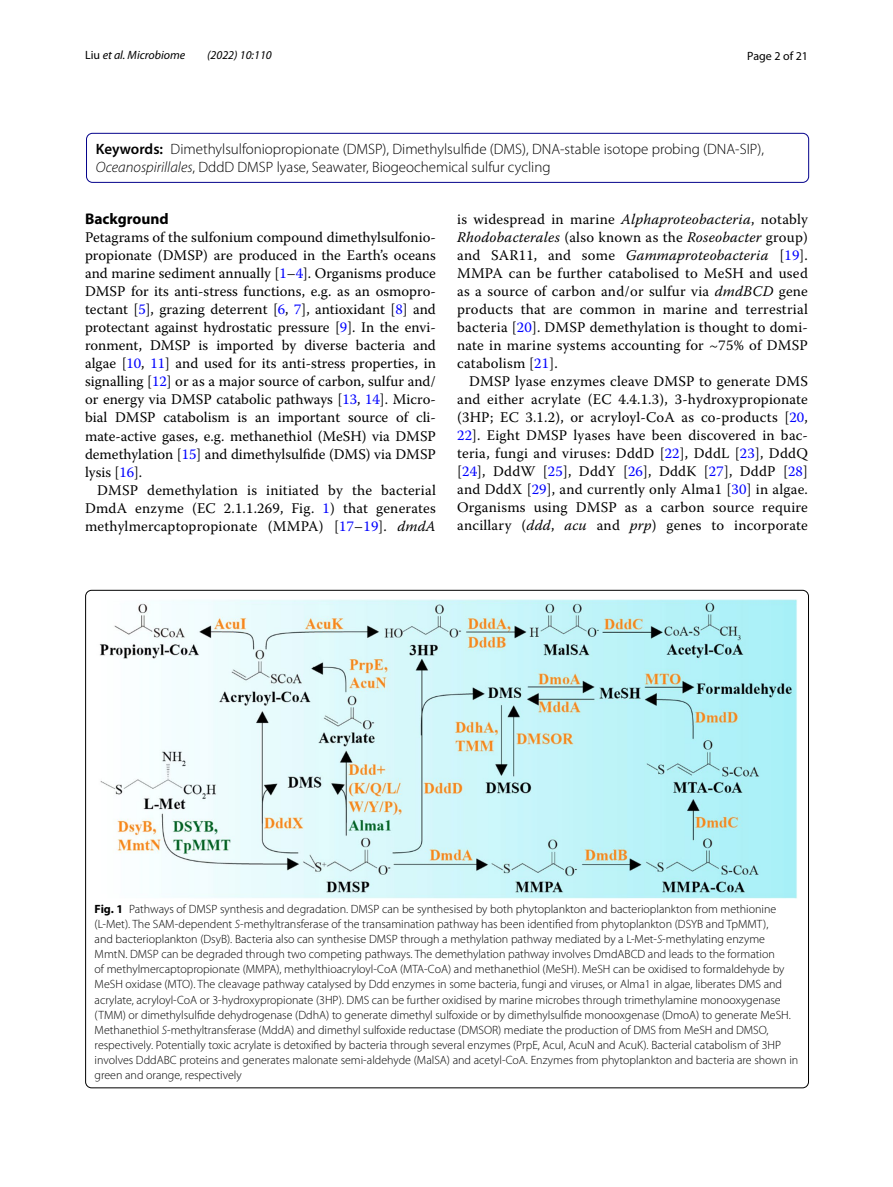
<style>
.page{position:relative;width:893px;height:1187px;background:#fff}
.page>*{position:absolute;margin:0;border:0;box-sizing:border-box;transform-origin:0 0}
.t1{font:700 15.45px "Myriad Pro";color:#000}
.t2{font:300 15px/18px "Myriad Pro";color:#000}
.t3{font:14.7px/18px "Warnock Pro";letter-spacing:.015em;color:#000;text-align:justify}
.t4{font:300 12px/15px "Myriad Pro";color:#000}
.t5{font:italic 12px "Myriad Pro";color:#000}
.t6{font:12px "Myriad Pro";color:#000}
.s1{font-style:normal}
.s2{font-weight:600}
.s3{font-style:italic}
.s4{color:#00f}
.s5{font-weight:700}
</style>
<div class="page">
<div style="left:86px;top:133px;width:723px;height:50px;border:1px solid #05038c;border-radius:6px"></div>
<img style="left:99px;top:599px;width:698px;height:299px">
<p class="t5" style="left:85px;top:48px;width:102px"><span class="s1">Liu</span> et al. Microbiome</p>
<p class="t5" style="left:207px;top:48px;width:66px">(2022) 10:110</p>
<p class="t6" style="left:747px;top:48px;width:62px">Page 2 of 21</p>
<p class="t2" style="left:96px;top:140px;width:670px"><span class="s2">Keywords:</span> Dimethylsulfoniopropionate (DMSP), Dimethylsulfide (DMS), DNA-stable isotope probing (DNA-SIP),<br><span class="s3">Oceanospirillales</span>, DddD DMSP lyase, Seawater, Biogeochemical sulfur cycling</p>
<p class="t1" style="left:85px;top:209px;width:85px">Background</p>
<p class="t3" style="left:85px;top:228px;width:352px">Petagrams of the sulfonium compound dimethylsulfonio&shy;propionate (DMSP) are produced in the Earth’s oceans and marine sediment annually [<span class="s4">1</span>–<span class="s4">4</span>]. Organisms produce DMSP for its anti-stress functions, e.g. as an osmopro&shy;tectant [<span class="s4">5</span>], grazing deterrent [<span class="s4">6</span>, <span class="s4">7</span>], antioxidant [<span class="s4">8</span>] and protectant against hydrostatic pressure [<span class="s4">9</span>]. In the envi&shy;ronment, DMSP is imported by diverse bacteria and algae [<span class="s4">10</span>, <span class="s4">11</span>] and used for its anti-stress properties, in signalling [<span class="s4">12</span>] or as a major source of carbon, sulfur and/ or energy via DMSP catabolic pathways [<span class="s4">13</span>, <span class="s4">14</span>]. Micro&shy;bial DMSP catabolism is an important source of cli&shy;mate-active gases, e.g. methanethiol (MeSH) via DMSP demethylation [<span class="s4">15</span>] and dimethylsulfide (DMS) via DMSP lysis [<span class="s4">16</span>].</p>
<p class="t3" style="left:85px;top:480px;width:352px;text-indent:12px">DMSP demethylation is initiated by the bacterial DmdA enzyme (EC 2.1.1.269, Fig. <span class="s4">1</span>) that generates methylmercaptopropionate (MMPA) [<span class="s4">17</span>–<span class="s4">19</span>]. <span class="s3">dmdA</span></p>
<p class="t3" style="left:457px;top:209px;width:352px">is widespread in marine <span class="s3">Alphaproteobacteria</span>, notably <span class="s3">Rhodobacterales</span> (also known as the <span class="s3">Roseobacter</span> group) and SAR11, and some <span class="s3">Gammaproteobacteria</span> [<span class="s4">19</span>].<br>MMPA can be further catabolised to MeSH and used as a source of carbon and/or sulfur via <span class="s3">dmdBCD</span> gene products that are common in marine and terrestrial bacteria [<span class="s4">20</span>]. DMSP demethylation is thought to domi&shy;nate in marine systems accounting for ~75% of DMSP catabolism [<span class="s4">21</span>].</p>
<p class="t3" style="left:457px;top:371px;width:352px;text-indent:12px">DMSP lyase enzymes cleave DMSP to generate DMS and either acrylate (EC 4.4.1.3), 3-hydroxypropionate (3HP; EC 3.1.2), or acryloyl-CoA as co-products [<span class="s4">20</span>, <span class="s4">22</span>]. Eight DMSP lyases have been discovered in bac&shy;teria, fungi and viruses: DddD [<span class="s4">22</span>], DddL [<span class="s4">23</span>], DddQ [<span class="s4">24</span>], DddW [<span class="s4">25</span>], DddY [<span class="s4">26</span>], DddK [<span class="s4">27</span>], DddP [<span class="s4">28</span>] and DddX [<span class="s4">29</span>], and currently only Alma1 [<span class="s4">30</span>] in algae.<br>Organisms using DMSP as a carbon source require ancillary (<span class="s3">ddd</span>, <span class="s3">acu</span> and <span class="s3">prp</span>) genes to incorporate</p>
<p class="t4" style="left:95px;top:902px;width:705px"><span class="s5">Fig. 1</span> Pathways of DMSP synthesis and degradation. DMSP can be synthesised by both phytoplankton and bacterioplankton from methionine (L-Met). The SAM-dependent <span class="s3">S</span>-methyltransferase of the transamination pathway has been identified from phytoplankton (DSYB and TpMMT),<br>and bacterioplankton (DsyB). Bacteria also can synthesise DMSP through a methylation pathway mediated by a L-Met-<span class="s3">S</span>-methylating enzyme MmtN. DMSP can be degraded through two competing pathways. The demethylation pathway involves DmdABCD and leads to the formation<br>of methylmercaptopropionate (MMPA), methylthioacryloyl-CoA (MTA-CoA) and methanethiol (MeSH). MeSH can be oxidised to formaldehyde by MeSH oxidase (MTO). The cleavage pathway catalysed by Ddd enzymes in some bacteria, fungi and viruses, or Alma1 in algae, liberates DMS and acrylate, acryloyl-CoA or 3-hydroxypropionate (3HP). DMS can be further oxidised by marine microbes through trimethylamine monooxygenase (TMM) or dimethylsulfide dehydrogenase (DdhA) to generate dimethyl sulfoxide or by dimethylsulfide monooxgenase (DmoA) to generate MeSH.<br>Methanethiol <span class="s3">S</span>-methyltransferase (MddA) and dimethyl sulfoxide reductase (DMSOR) mediate the production of DMS from MeSH and DMSO, respectively. Potentially toxic acrylate is detoxified by bacteria through several enzymes (PrpE, AcuI, AcuN and AcuK). Bacterial catabolism of 3HP involves DddABC proteins and generates malonate semi-aldehyde (MalSA) and acetyl-CoA. Enzymes from phytoplankton and bacteria are shown in green and orange, respectively</p>
</div>
